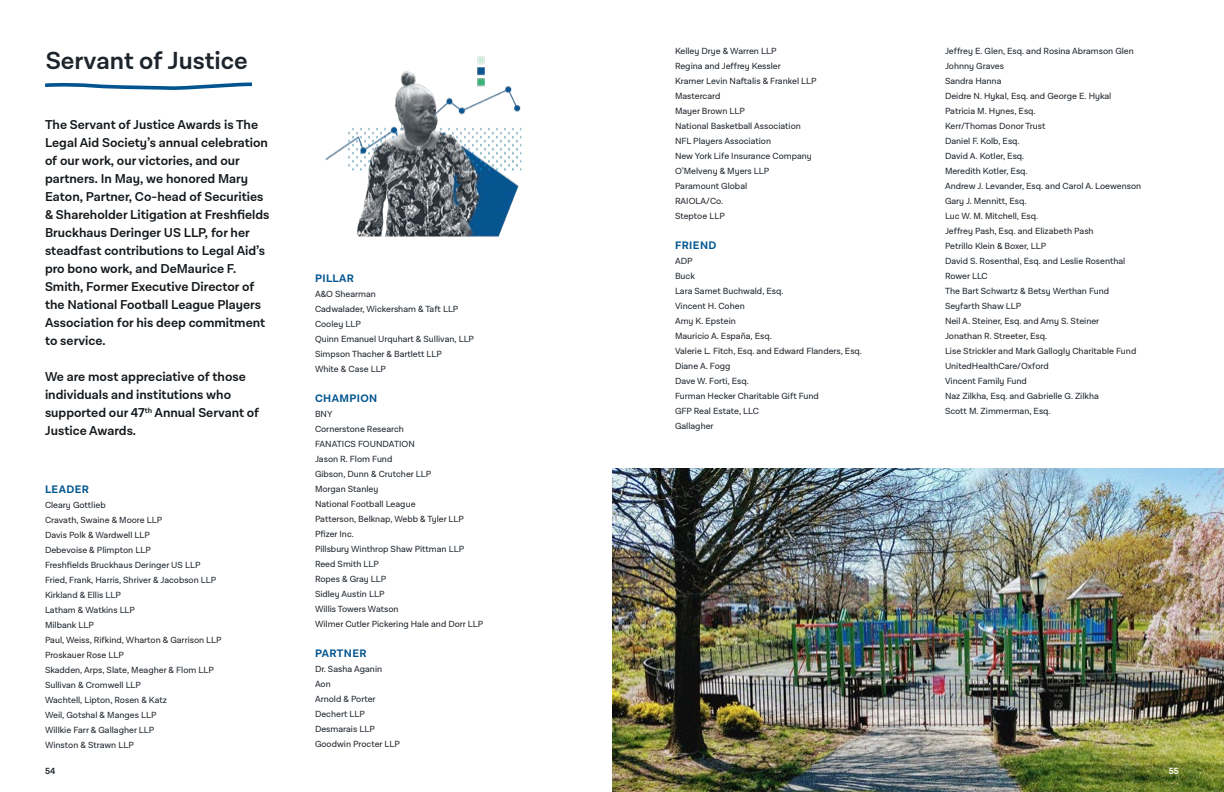
<style>
.page{position:relative;width:1224px;height:792px;background:#fff}
.page>*{position:absolute;margin:0;border:0;box-sizing:border-box;transform-origin:0 0}
.t1{font:600 25px "Lota Grotesque Alt 3";color:#1d242b}
.t2{font:600 13px/18px "Lota Grotesque Alt 3";color:#13181c}
.t3{font:700 11px "Lota Grotesque Alt 3";letter-spacing:.04em;color:#00548f}
.t4{font:9px/15px "Lota Grotesque Alt 3";color:#1d242b}
.t5{font:600 9px "Lota Grotesque Alt 3";color:#1d242b}
.t6{font:600 9px "Lota Grotesque Alt 3";color:#fff}
</style>
<div class="page">
<svg style="left:45px;top:82px;width:207px;height:8px"></svg>
<img style="left:325px;top:56px;width:197px;height:181px">
<img style="left:612px;top:468px;width:612px;height:324px">
<h1 class="t1" style="left:46px;top:46px;width:204px">Servant of Justice</h1>
<p class="t2" style="left:45px;top:116px;width:226px">The Servant of Justice Awards is The Legal Aid Society’s annual celebration of our work, our victories, and our partners. In May, we honored Mary Eaton, Partner, Co-head of Securities &amp; Shareholder Litigation at Freshfields Bruckhaus Deringer US LLP, for her steadfast contributions to Legal Aid’s pro bono work, and DeMaurice F.<br>Smith, Former Executive Director of the National Football League Players Association for his deep commitment to service.</p>
<h2 class="t2" style="left:45px;top:368px;width:216px">We are most appreciative of those individuals and institutions who supported our 47<sup>th</sup> Annual Servant of<br>Justice Awards.</h2>
<p class="t3" style="left:45px;top:483px;width:46px">LEADER</p>
<p class="t4" style="left:45px;top:497px;width:178px">Cleary Gottlieb<br>Cravath, Swaine &amp; Moore LLP<br>Davis Polk &amp; Wardwell LLP<br>Debevoise &amp; Plimpton LLP<br>Freshfields Bruckhaus Deringer US LLP<br>Fried, Frank, Harris, Shriver &amp; Jacobson LLP<br>Kirkland &amp; Ellis LLP<br>Latham &amp; Watkins LLP<br>Milbank LLP<br>Paul, Weiss, Rifkind, Wharton &amp; Garrison LLP<br>Proskauer Rose LLP<br>Skadden, Arps, Slate, Meagher &amp; Flom LLP<br>Sullivan &amp; Cromwell LLP<br>Wachtell, Lipton, Rosen &amp; Katz<br>Weil, Gotshal &amp; Manges LLP<br>Willkie Farr &amp; Gallagher LLP<br>Winston &amp; Strawn LLP</p>
<p class="t5" style="left:45px;top:765px;width:12px">54</p>
<p class="t3" style="left:315px;top:272px;width:41px">PILLAR</p>
<p class="t4" style="left:315px;top:287px;width:161px">A&amp;O Shearman<br>Cadwalader, Wickersham &amp; Taft LLP<br>Cooley LLP<br>Quinn Emanuel Urquhart &amp; Sullivan, LLP<br>Simpson Thacher &amp; Bartlett LLP<br>White &amp; Case LLP</p>
<p class="t3" style="left:315px;top:392px;width:64px">CHAMPION</p>
<p class="t4" style="left:315px;top:407px;width:170px">BNY<br>Cornerstone Research<br>FANATICS FOUNDATION<br>Jason R. Flom Fund<br>Gibson, Dunn &amp; Crutcher LLP<br>Morgan Stanley<br>National Football League<br>Patterson, Belknap, Webb &amp; Tyler LLP<br>Pfizer Inc.<br>Pillsbury Winthrop Shaw Pittman LLP<br>Reed Smith LLP<br>Ropes &amp; Gray LLP<br>Sidley Austin LLP<br>Willis Towers Watson<br>Wilmer Cutler Pickering Hale and Dorr LLP</p>
<p class="t3" style="left:315px;top:647px;width:53px">PARTNER</p>
<p class="t4" style="left:315px;top:662px;width:86px">Dr. Sasha Aganin<br>Aon<br>Arnold &amp; Porter<br>Dechert LLP<br>Desmarais LLP<br>Goodwin Procter LLP</p>
<p class="t4" style="left:675px;top:43px;width:143px">Kelley Drye &amp; Warren LLP<br>Regina and Jeffrey Kessler<br>Kramer Levin Naftalis &amp; Frankel LLP<br>Mastercard<br>Mayer Brown LLP<br>National Basketball Association<br>NFL Players Association<br>New York Life Insurance Company<br>O’Melveny &amp; Myers LLP<br>Paramount Global<br>RAIOLA/Co.<br>Steptoe LLP</p>
<p class="t3" style="left:675px;top:239px;width:43px">FRIEND</p>
<p class="t4" style="left:675px;top:253px;width:188px">ADP<br>Buck<br>Lara Samet Buchwald, Esq.<br>Vincent H. Cohen<br>Amy K. Epstein<br>Mauricio A. España, Esq.<br>Valerie L. Fitch, Esq. and Edward Flanders, Esq.<br>Diane A. Fogg<br>Dave W. Forti, Esq.<br>Furman Hecker Charitable Gift Fund<br>GFP Real Estate, LLC<br>Gallagher</p>
<p class="t4" style="left:945px;top:43px;width:198px">Jeffrey E. Glen, Esq. and Rosina Abramson Glen<br>Johnny Graves<br>Sandra Hanna<br>Deidre N. Hykal, Esq. and George E. Hykal<br>Patricia M. Hynes, Esq.<br>Kerr/Thomas Donor Trust<br>Daniel F. Kolb, Esq.<br>David A. Kotler, Esq.<br>Meredith Kotler, Esq.<br>Andrew J. Levander, Esq. and Carol A. Loewenson<br>Gary J. Mennitt, Esq.<br>Luc W. M. Mitchell, Esq.<br>Jeffrey Pash, Esq. and Elizabeth Pash<br>Petrillo Klein &amp; Boxer, LLP<br>David S. Rosenthal, Esq. and Leslie Rosenthal<br>Rower LLC<br>The Bart Schwartz &amp; Betsy Werthan Fund<br>Seyfarth Shaw LLP<br>Neil A. Steiner, Esq. and Amy S. Steiner<br>Jonathan R. Streeter, Esq.<br>Lise Strickler and Mark Gallogly Charitable Fund<br>UnitedHealthCare/Oxford<br>Vincent Family Fund<br>Naz Zilkha, Esq. and Gabrielle G. Zilkha<br>Scott M. Zimmerman, Esq.</p>
<p class="t6" style="left:1169px;top:766px;width:12px">55</p>
</div>
